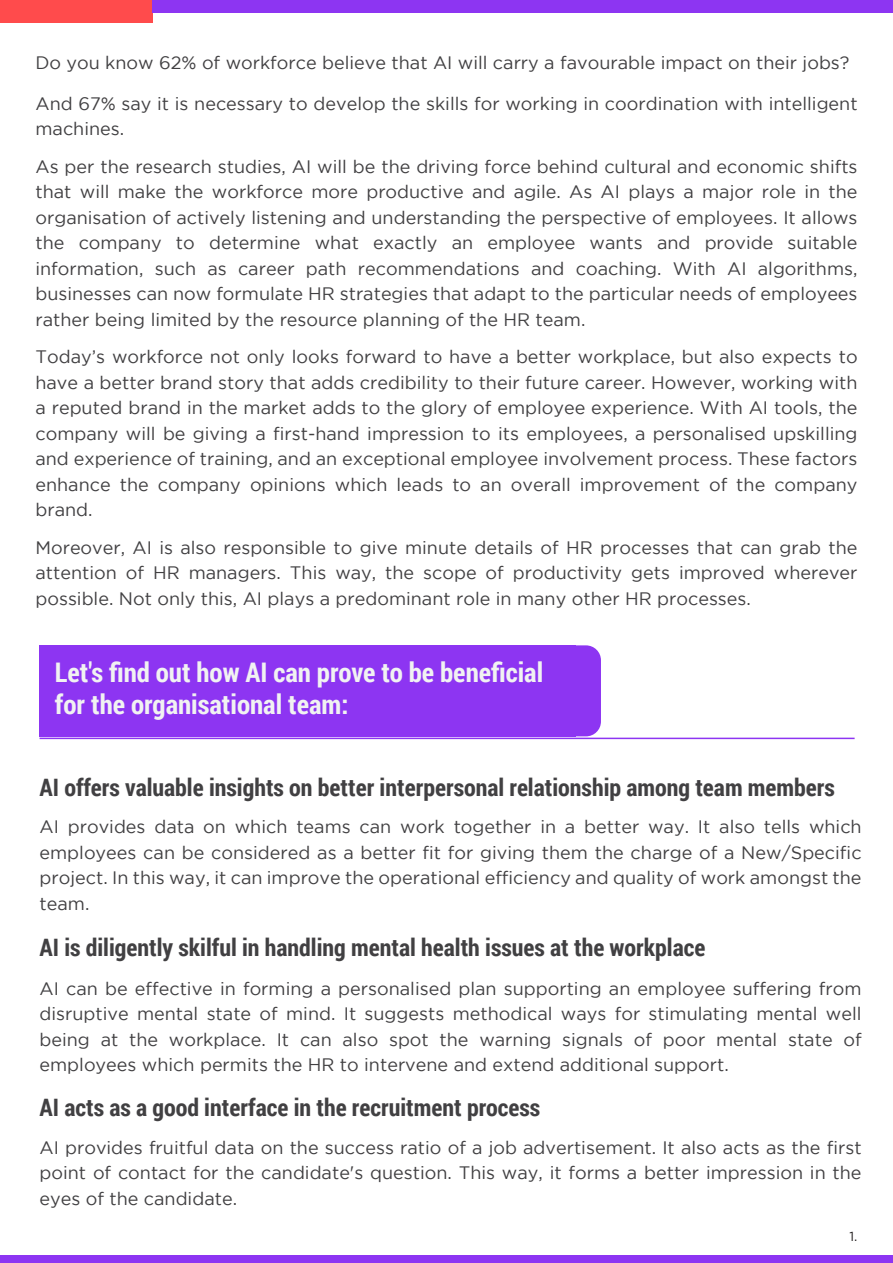
<style>
.page{position:relative;width:893px;height:1263px;background:#fff}
.page>*{position:absolute;margin:0;border:0;box-sizing:border-box;transform-origin:0 0}
.t1{font:700 27px/32.4px "Roboto Condensed";color:#f1f2f2}
.t2{font:700 24px "Roboto Condensed";color:#414042}
.t3{font:18px/25.5px "Gotham";color:#414042;text-align:justify}
.t4{font:13.05px "Gotham";color:#231f20}
</style>
<div class="page">
<div style="left:40px;top:645px;width:536px;height:91px;background:#8d35f2"></div>
<div style="left:550px;top:645px;width:51px;height:91px;background:#8d35f2;border-radius:15px"></div>
<hr style="left:40px;top:738px;width:815px;height:1px;background:#8d35f2">
<div style="left:0;top:1255px;width:893px;height:8px;background:#8d35f2"></div>
<div style="left:0;top:0;width:153px;height:23px;background:#ff4b4c"></div>
<div style="left:152px;top:0;width:741px;height:12px;background:#8d35f2"></div>
<p class="t3" style="left:35px;top:50px;width:816px">Do you know 62% of workforce believe that AI will carry a favourable impact on their jobs?</p>
<p class="t3" style="left:35px;top:90px;width:824px">And 67% say it is necessary to develop the skills for working in coordination with intelligent machines.</p>
<p class="t3" style="left:35px;top:153px;width:824px">As per the research studies, AI will be the driving force behind cultural and economic shifts that will make the workforce more productive and agile. As AI plays a major role in the organisation of actively listening and understanding the perspective of employees. It allows the company to determine what exactly an employee wants and provide suitable information, such as career path recommendations and coaching. With AI algorithms, businesses can now formulate HR strategies that adapt to the particular needs of employees rather being limited by the resource planning of the HR team.</p>
<p class="t3" style="left:35px;top:344px;width:824px">Today’s workforce not only looks forward to have a better workplace, but also expects to have a better brand story that adds credibility to their future career. However, working with a reputed brand in the market adds to the glory of employee experience. With AI tools, the company will be giving a first-hand impression to its employees, a personalised upskilling and experience of training, and an exceptional employee involvement process. These factors enhance the company opinions which leads to an overall improvement of the company brand.</p>
<p class="t3" style="left:35px;top:534px;width:824px">Moreover, AI is also responsible to give minute details of HR processes that can grab the attention of HR managers. This way, the scope of productivity gets improved wherever possible. Not only this, AI plays a predominant role in many other HR processes.</p>
<h1 class="t1" style="left:55px;top:655px;width:490px">Let's find out how AI can prove to be beneficial for the organisational team:</h1>
<h2 class="t2" style="left:40px;top:771px;width:797px">AI offers valuable insights on better interpersonal relationship among team members</h2>
<p class="t3" style="left:40px;top:814px;width:824px">AI provides data on which teams can work together in a better way. It also tells which employees can be considered as a better fit for giving them the charge of a New/Specific project. In this way, it can improve the operational efficiency and quality of work amongst the team.</p>
<h2 class="t2" style="left:40px;top:930px;width:667px">AI is diligently skilful in handling mental health issues at the workplace</h2>
<p class="t3" style="left:40px;top:975px;width:824px">AI can be effective in forming a personalised plan supporting an employee suffering from disruptive mental state of mind. It suggests methodical ways for stimulating mental well being at the workplace. It can also spot the warning signals of poor mental state of employees which permits the HR to intervene and extend additional support.</p>
<h2 class="t2" style="left:40px;top:1091px;width:502px">AI acts as a good interface in the recruitment process</h2>
<p class="t3" style="left:40px;top:1134px;width:824px">AI provides fruitful data on the success ratio of a job advertisement. It also acts as the first point of contact for the candidate's question. This way, it forms a better impression in the eyes of the candidate.</p>
<p class="t4" style="left:850px;top:1229px;width:9px">1.</p>
</div>
